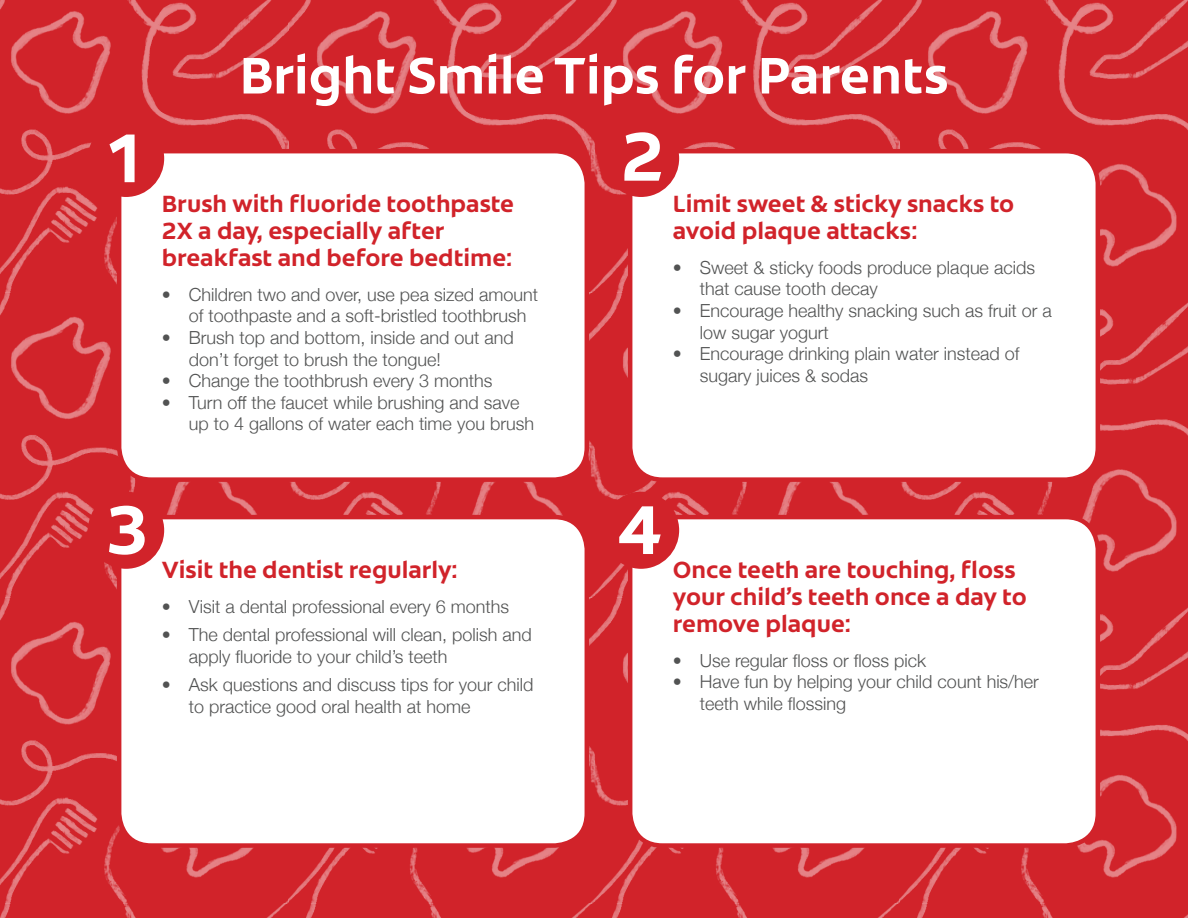
<style>
.page{position:relative;width:1188px;height:918px;background:#fff}
.page>*{position:absolute;margin:0;border:0;box-sizing:border-box;transform-origin:0 0}
.t1{font:700 70.5px "Colgate Ready";color:#fff}
.t2{font:700 52.5px "Colgate Ready";color:#fff}
.t3{font:700 24px/27px "Colgate Ready";color:#d1232a}
.t4{font:300 18px/21.6px "Helvetica Neue";color:#525353}
</style>
<div class="page">
<img style="left:0;top:0;width:1188px;height:918px">
<div style="left:119px;top:151px;width:468px;height:329px;background:#fff;border-radius:32px"></div>
<div style="left:117px;top:149px;width:472px;height:333px;border:4px solid #d1232a;border-radius:32px"></div>
<div style="left:119px;top:517px;width:468px;height:329px;background:#fff;border-radius:32px"></div>
<div style="left:117px;top:515px;width:472px;height:333px;border:4px solid #d1232a;border-radius:32px"></div>
<div style="left:630px;top:517px;width:468px;height:329px;background:#fff;border-radius:32px"></div>
<div style="left:628px;top:515px;width:472px;height:333px;border:4px solid #d1232a;border-radius:32px"></div>
<div style="left:630px;top:151px;width:468px;height:329px;background:#fff;border-radius:32px"></div>
<div style="left:628px;top:149px;width:472px;height:333px;border:4px solid #d1232a;border-radius:32px"></div>
<div style="left:88px;top:120px;width:76px;height:77px;background:#d1232a;border-radius:50%"></div>
<div style="left:88px;top:492px;width:76px;height:77px;background:#d1232a;border-radius:50%"></div>
<div style="left:603px;top:120px;width:76px;height:77px;background:#d1232a;border-radius:50%"></div>
<div style="left:603px;top:492px;width:76px;height:77px;background:#d1232a;border-radius:50%"></div>
<p class="t1" style="left:108px;top:102px;width:35px">1</p>
<p class="t2" style="left:240px;top:34px;width:710px">Bright Smile Tips for Parents</p>
<p class="t3" style="left:162px;top:188px;width:354px">Brush with fluoride toothpaste<br>2X a day, especially after breakfast and before bedtime:</p>
<p class="t4" style="left:189px;top:282px;width:351px;text-indent:-27px">• Children two and over, use pea sized amount of toothpaste and a soft-bristled toothbrush</p>
<p class="t4" style="left:189px;top:326px;width:327px;text-indent:-27px">• Brush top and bottom, inside and out and don’t forget to brush the tongue!</p>
<p class="t4" style="left:162px;top:369px;width:332px">• Change the toothbrush every 3 months</p>
<p class="t4" style="left:189px;top:390px;width:347px;text-indent:-27px">• Turn off the faucet while brushing and save up to 4 gallons of water each time you brush</p>
<p class="t1" style="left:621px;top:100px;width:45px">2</p>
<p class="t3" style="left:673px;top:188px;width:343px">Limit sweet &amp; sticky snacks to avoid plaque attacks:</p>
<p class="t4" style="left:700px;top:255px;width:337px;text-indent:-27px">• Sweet &amp; sticky foods produce plaque acids that cause tooth decay</p>
<p class="t4" style="left:700px;top:299px;width:353px;text-indent:-27px">• Encourage healthy snacking such as fruit or a low sugar yogurt</p>
<p class="t4" style="left:700px;top:342px;width:321px;text-indent:-27px">• Encourage drinking plain water instead of sugary juices &amp; sodas</p>
<p class="t1" style="left:106px;top:473px;width:45px">3</p>
<p class="t3" style="left:162px;top:554px;width:297px">Visit the dentist regularly:</p>
<p class="t4" style="left:162px;top:594px;width:349px">• Visit a dental professional every 6 months</p>
<p class="t4" style="left:189px;top:623px;width:345px;text-indent:-27px">• The dental professional will clean, polish and apply fluoride to your child’s teeth</p>
<p class="t4" style="left:189px;top:673px;width:346px;text-indent:-27px">• Ask questions and discuss tips for your child to practice good oral health at home</p>
<p class="t1" style="left:618px;top:473px;width:45px">4</p>
<p class="t3" style="left:673px;top:554px;width:355px">Once teeth are touching, floss your child’s teeth once a day to remove plaque:</p>
<p class="t4" style="left:673px;top:648px;width:255px">• Use regular floss or floss pick</p>
<p class="t4" style="left:700px;top:670px;width:341px;text-indent:-27px">• Have fun by helping your child count his/her teeth while flossing</p>
</div>
